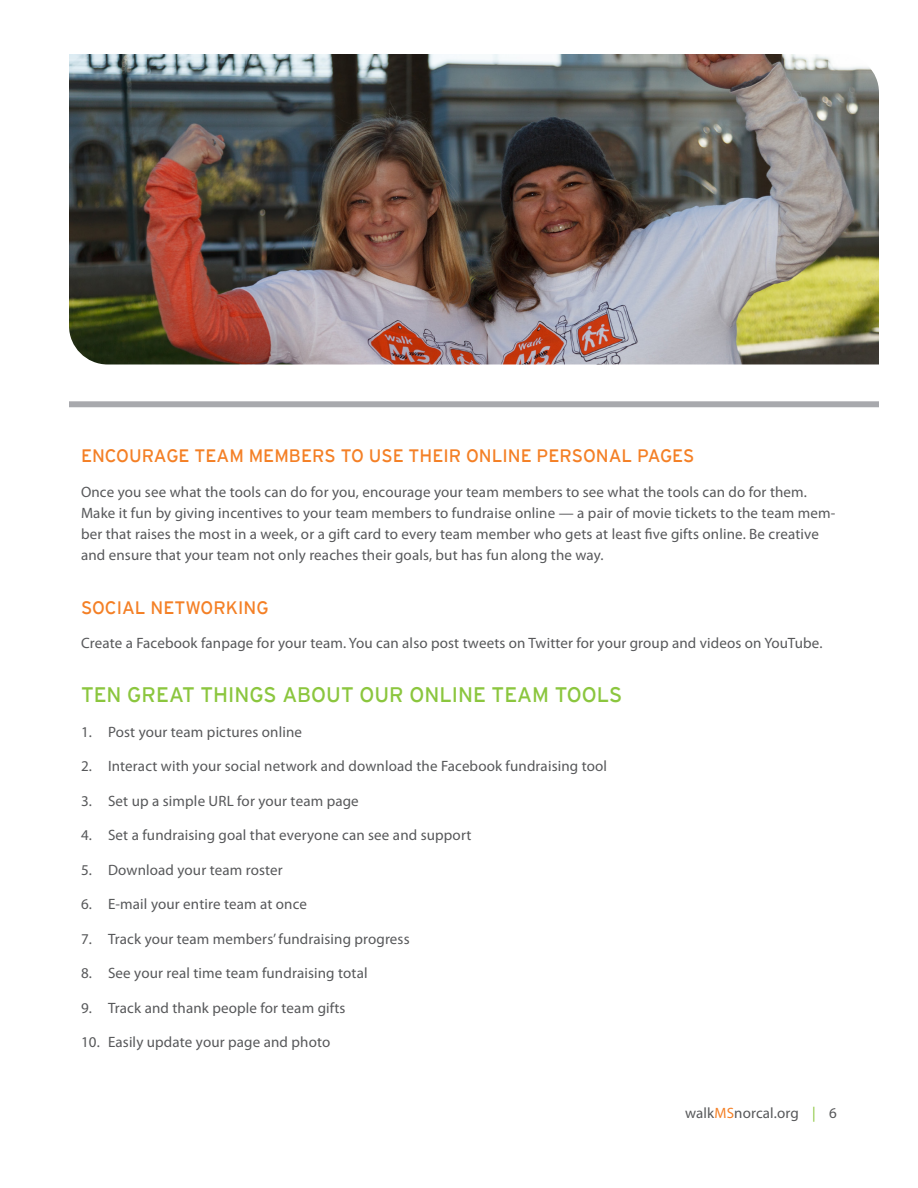
<style>
.page{position:relative;width:918px;height:1188px;background:#fff}
.page>*{position:absolute;margin:0;border:0;box-sizing:border-box;transform-origin:0 0}
.t1{font:21px "Interstate";color:#8bc63e}
.t2{font:18px "Interstate";color:#f48026}
.t3{font:15px/21px "Myriad Pro";letter-spacing:.01em;color:#57585a}
.s1{color:#f48026}
.s2{color:#8bc63e}
</style>
<div class="page">
<img style="left:69px;top:54px;width:810px;height:310px">
<div style="left:69px;top:401px;width:810px;height:6px;background:#a8a9ad"></div>
<p class="t2" style="left:81px;top:446px;width:615px">ENCOURAGE TEAM MEMBERS TO USE THEIR ONLINE PERSONAL PAGES</p>
<p class="t3" style="left:81px;top:481px;width:756px">Once you see what the tools can do for you, encourage your team members to see what the tools can do for them.<br>Make it fun by giving incentives to your team members to fundraise online — a pair of movie tickets to the team mem&shy;ber that raises the most in a week, or a gift card to every team member who gets at least five gifts online. Be creative and ensure that your team not only reaches their goals, but has fun along the way.</p>
<p class="t2" style="left:81px;top:597px;width:189px">SOCIAL NETWORKING</p>
<p class="t3" style="left:81px;top:632px;width:742px">Create a Facebook fanpage for your team. You can also post tweets on Twitter for your group and videos on YouTube.</p>
<p class="t1" style="left:81px;top:683px;width:543px">TEN GREAT THINGS ABOUT OUR ONLINE TEAM TOOLS</p>
<p class="t3" style="left:81px;top:721px;width:223px">1. Post your team pictures online</p>
<p class="t3" style="left:81px;top:755px;width:528px">2. Interact with your social network and download the Facebook fundraising tool</p>
<p class="t3" style="left:81px;top:790px;width:279px">3. Set up a simple URL for your team page</p>
<p class="t3" style="left:81px;top:824px;width:392px">4. Set a fundraising goal that everyone can see and support</p>
<p class="t3" style="left:81px;top:859px;width:203px">5. Download your team roster</p>
<p class="t3" style="left:81px;top:893px;width:227px">6. E-mail your entire team at once</p>
<p class="t3" style="left:81px;top:928px;width:330px">7. Track your team members’ fundraising progress</p>
<p class="t3" style="left:81px;top:962px;width:288px">8. See your real time team fundraising total</p>
<p class="t3" style="left:81px;top:997px;width:266px">9. Track and thank people for team gifts</p>
<p class="t3" style="left:81px;top:1031px;width:251px">10. Easily update your page and photo</p>
<p class="t3" style="left:685px;top:1102px;width:153px">walk<span class="s1">MS</span>norcal.org <span class="s2">|</span> 6</p>
</div>
